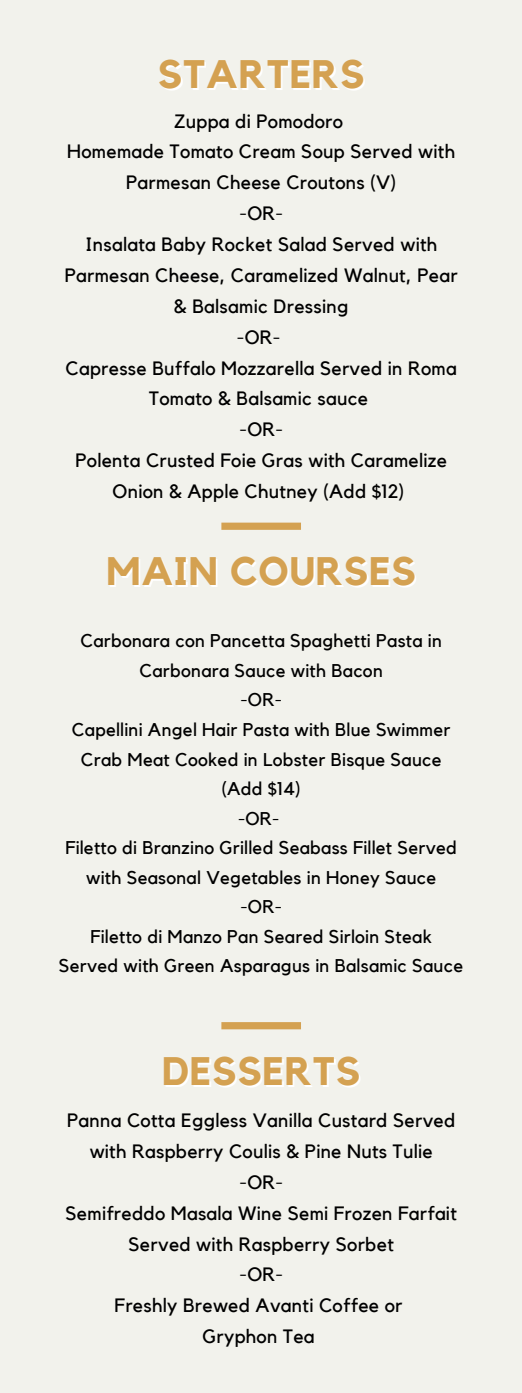
<style>
.page{position:relative;width:522px;height:1393px;background:#fff}
.page>*{position:absolute;margin:0;border:0;box-sizing:border-box;transform-origin:0 0}
.t1{font:700 39.64px "Kollektif";letter-spacing:.02em;color:#d4a151}
.t2{font:19.25px/30.9px "Kollektif";letter-spacing:.015em;color:#000;text-align:center}
.t3{font:18.38px/29.6px "Kollektif";letter-spacing:.015em;color:#000;text-align:center}
</style>
<div class="page">
<div style="left:0;top:0;width:521px;height:1393px;background:#f2f2ec"></div>
<div style="left:221px;top:522px;width:79px;height:8px;background:#d4a151"></div>
<div style="left:221px;top:1022px;width:79px;height:7px;background:#d4a151"></div>
<h1 class="t1" style="left:158px;top:56px;width:208px">STARTERS</h1>
<p class="t2" style="left:65px;top:106px;width:394px">Zuppa di Pomodoro<br>Homemade Tomato Cream Soup Served with<br>Parmesan Cheese Croutons (V)<br>-OR-<br>Insalata Baby Rocket Salad Served with<br>Parmesan Cheese, Caramelized Walnut, Pear &amp; Balsamic Dressing<br>-OR-<br>Capresse Buffalo Mozzarella Served in Roma<br>Tomato &amp; Balsamic sauce<br>-OR-<br>Polenta Crusted Foie Gras with Caramelize<br>Onion &amp; Apple Chutney (Add $12)</p>
<h1 class="t1" style="left:106px;top:553px;width:310px">MAIN COURSES</h1>
<p class="t3" style="left:59px;top:627px;width:405px">Carbonara con Pancetta Spaghetti Pasta in<br>Carbonara Sauce with Bacon<br>-OR-<br>Capellini Angel Hair Pasta with Blue Swimmer<br>Crab Meat Cooked in Lobster Bisque Sauce (Add $14)<br>-OR-<br>Filetto di Branzino Grilled Seabass Fillet Served with Seasonal Vegetables in Honey Sauce<br>-OR-<br>Filetto di Manzo Pan Seared Sirloin Steak<br>Served with Green Asparagus in Balsamic Sauce</p>
<h1 class="t1" style="left:162px;top:1053px;width:199px">DESSERTS</h1>
<p class="t2" style="left:65px;top:1105px;width:392px">Panna Cotta Eggless Vanilla Custard Served with Raspberry Coulis &amp; Pine Nuts Tulie<br>-OR-<br>Semifreddo Masala Wine Semi Frozen Farfait<br>Served with Raspberry Sorbet<br>-OR-<br>Freshly Brewed Avanti Coffee or<br>Gryphon Tea</p>
</div>
